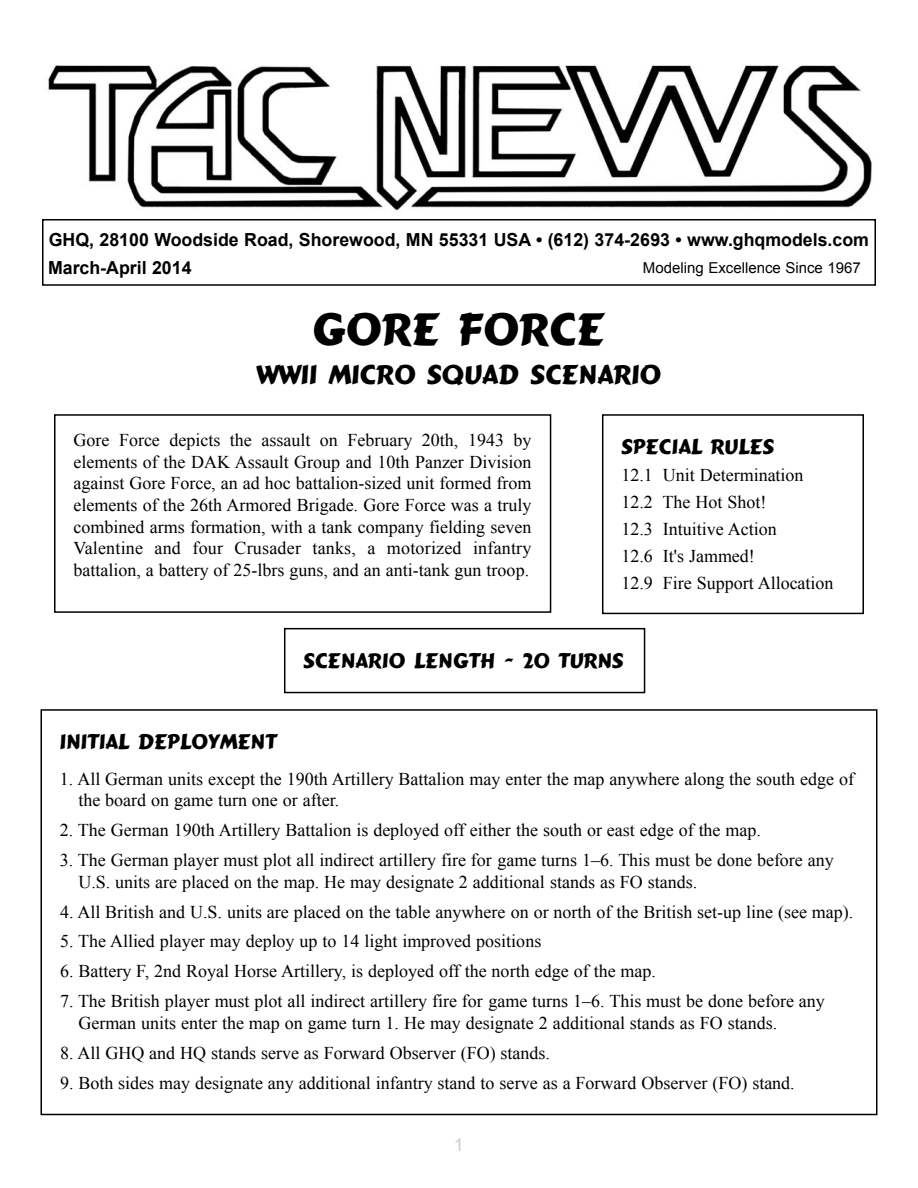
<style>
.page{position:relative;width:918px;height:1188px;background:#fff}
.page>*{position:absolute;margin:0;border:0;box-sizing:border-box;transform-origin:0 0}
.t1{font:45px "Signboard";color:#000}
.t2{font:27px "Signboard";color:#000}
.t3{font:21px "Signboard";color:#000}
.t4{font:18px/21.6px "Times New Roman";color:#000}
.t5{font:700 18px/27.6px "Arial";color:#000}
.t6{font:18px "Arial";color:#ccc}
.t7{font:15px "Arial";color:#000}
</style>
<div class="page">
<img style="left:48px;top:65px;width:824px;height:146px">
<div style="left:42px;top:219px;width:834px;height:67px;border:2px solid #000"></div>
<div style="left:54px;top:414px;width:497px;height:199px;border:2px solid #000"></div>
<div style="left:284px;top:628px;width:361px;height:65px;border:2px solid #000"></div>
<div style="left:40px;top:709px;width:838px;height:406px;border:2px solid #000"></div>
<div style="left:602px;top:414px;width:262px;height:200px;border:2px solid #000"></div>
<p class="t5" style="left:48px;top:226px;width:823px">GHQ, 28100 Woodside Road, Shorewood, MN 55331 USA • (612) 374-2693 • www.ghqmodels.com<br>March-April 2014</p>
<p class="t7" style="left:643px;top:259px;width:219px">Modeling Excellence Since 1967</p>
<h1 class="t1" style="left:313px;top:302px;width:294px">GORE FORCE</h1>
<h2 class="t2" style="left:256px;top:358px;width:407px">WWII MICRO SQUAD SCENARIO</h2>
<p class="t4" style="left:73px;top:429px;width:460px;text-align:justify">Gore Force depicts the assault on February 20th, 1943 by elements of the DAK Assault Group and 10th Panzer Division against Gore Force, an ad hoc battalion-sized unit formed from elements of the 26th Armored Brigade. Gore Force was a truly combined arms formation, with a tank company fielding seven Valentine and four Crusader tanks, a motorized infantry battalion, a battery of 25-lbrs guns, and an anti-tank gun troop.</p>
<p class="t3" style="left:621px;top:434px;width:155px">SPECIAL RULES</p>
<p class="t4" style="left:621px;top:461px;width:214px;line-height:27px">12.1 Unit Determination<br>12.2 The Hot Shot!<br>12.3 Intuitive Action<br>12.6 It's Jammed!<br>12.9 Fire Support Allocation</p>
<p class="t3" style="left:303px;top:647px;width:322px">SCENARIO LENGTH - 20 TURNS</p>
<p class="t3" style="left:60px;top:729px;width:219px">INITIAL DEPLOYMENT</p>
<p class="t4" style="left:78px;top:768px;width:777px;text-indent:-18px">1. All German units except the 190th Artillery Battalion may enter the map anywhere along the south edge of the board on game turn one or after.</p>
<p class="t4" style="left:60px;top:819px;width:703px">2. The German 190th Artillery Battalion is deployed off either the south or east edge of the map.</p>
<p class="t4" style="left:78px;top:849px;width:757px;text-indent:-18px">3. The German player must plot all indirect artillery fire for game turns 1–6. This must be done before any<br>U.S. units are placed on the map. He may designate 2 additional stands as FO stands.</p>
<p class="t4" style="left:60px;top:901px;width:795px">4. All British and U.S. units are placed on the table anywhere on or north of the British set-up line (see map).</p>
<p class="t4" style="left:60px;top:931px;width:483px">5. The Allied player may deploy up to 14 light improved positions</p>
<p class="t4" style="left:60px;top:960px;width:598px">6. Battery F, 2nd Royal Horse Artillery, is deployed off the north edge of the map.</p>
<p class="t4" style="left:78px;top:990px;width:748px;text-indent:-18px">7. The British player must plot all indirect artillery fire for game turns 1–6. This must be done before any<br>German units enter the map on game turn 1. He may designate 2 additional stands as FO stands.</p>
<p class="t4" style="left:60px;top:1042px;width:492px">8. All GHQ and HQ stands serve as Forward Observer (FO) stands.</p>
<p class="t4" style="left:60px;top:1072px;width:736px">9. Both sides may designate any additional infantry stand to serve as a Forward Observer (FO) stand.</p>
<p class="t6" style="left:454px;top:1135px;width:12px">1</p>
</div>
